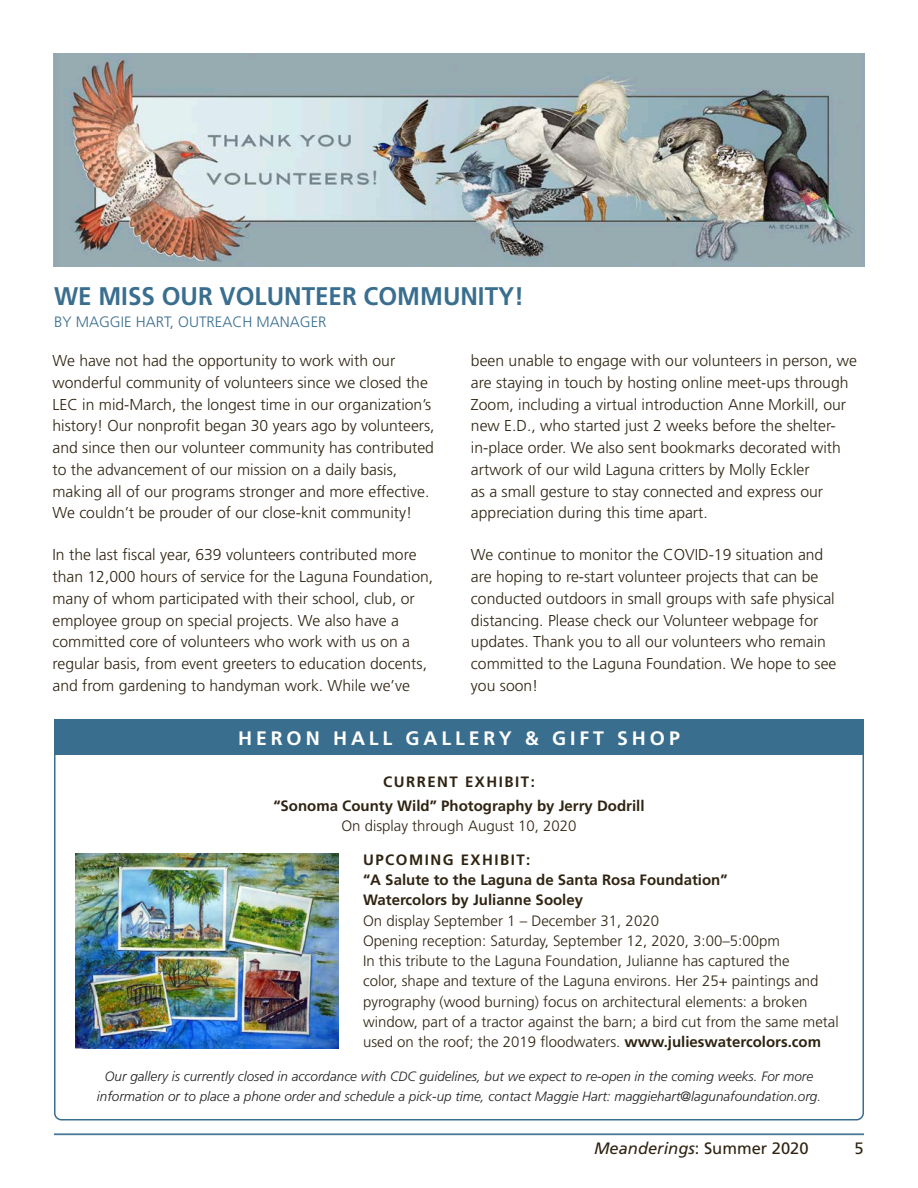
<style>
.page{position:relative;width:918px;height:1188px;background:#fff}
.page>*{position:absolute;margin:0;border:0;box-sizing:border-box;transform-origin:0 0}
.t1{font:700 25.5px "Frutiger LT Std";color:#3a6e8f;scale:.95 1}
.t2{font:700 19.5px "Frutiger LT Std";letter-spacing:.2em;color:#fff}
.t3{font:italic 16.5px "Frutiger LT Std";color:#2f2412}
.t4{font:16.5px "Frutiger LT Std";color:#2f2412}
.t5{font:300 15.75px/21.8px "Frutiger LT Std";color:#2f2412}
.t6{font:300 15px/20.2px "Frutiger LT Std";color:#2f2412}
.t7{font:700 15px "Frutiger LT Std";color:#2f2412}
.t8{font:700 15px "Frutiger LT Std";letter-spacing:.1em;color:#2f2412}
.t9{font:300 15px "Frutiger LT Std";color:#3a6e8f}
.t10{font:italic 300 13.5px/19.5px "Frutiger LT Std";color:#231f20;text-align:center}
.s1{font-weight:700}
.s2{font-style:normal}
</style>
<div class="page">
<img style="left:54px;top:54px;width:810px;height:212px">
<svg style="left:54px;top:755px;width:810px;height:366px"></svg>
<div style="left:54px;top:720px;width:810px;height:35px;background:#3a6e8f"></div>
<img style="left:76px;top:854px;width:263px;height:195px">
<hr style="left:54px;top:1134px;width:810px;height:1px;background:#3a6e8f">
<p class="t1" style="left:54px;top:281px;width:496px">WE MISS OUR VOLUNTEER COMMUNITY!</p>
<p class="t9" style="left:54px;top:314px;width:274px">BY MAGGIE HART, OUTREACH MANAGER</p>
<p class="t5" style="left:52px;top:350px;width:384px">We have not had the opportunity to work with our wonderful community of volunteers since we closed the LEC in mid-March, the longest time in our organization’s history! Our nonprofit began 30 years ago by volunteers, and since then our volunteer community has contributed to the advancement of our mission on a daily basis, making all of our programs stronger and more effective.<br>We couldn’t be prouder of our close-knit community!</p>
<p class="t5" style="left:52px;top:544px;width:382px">In the last fiscal year, 639 volunteers contributed more than 12,000 hours of service for the Laguna Foundation, many of whom participated with their school, club, or employee group on special projects. We also have a committed core of volunteers who work with us on a regular basis, from event greeters to education docents, and from gardening to handyman work. While we’ve</p>
<p class="t5" style="left:471px;top:350px;width:388px">been unable to engage with our volunteers in person, we are staying in touch by hosting online meet-ups through Zoom, including a virtual introduction Anne Morkill, our new E.D., who started just 2 weeks before the shelter&shy;in-place order. We also sent bookmarks decorated with artwork of our wild Laguna critters by Molly Eckler<br>as a small gesture to stay connected and express our appreciation during this time apart.</p>
<p class="t5" style="left:471px;top:544px;width:367px">We continue to monitor the COVID-19 situation and are hoping to re-start volunteer projects that can be conducted outdoors in small groups with safe physical distancing. Please check our Volunteer webpage for updates. Thank you to all our volunteers who remain committed to the Laguna Foundation. We hope to see you soon!</p>
<p class="t2" style="left:238px;top:726px;width:443px">HERON HALL GALLERY &amp; GIFT SHOP</p>
<p class="t8" style="left:383px;top:773px;width:153px">CURRENT EXHIBIT:</p>
<p class="t7" style="left:273px;top:797px;width:373px">“Sonoma County Wild” Photography by Jerry Dodrill</p>
<p class="t6" style="left:341px;top:816px;width:237px">On display through August 10, 2020</p>
<p class="t8" style="left:363px;top:851px;width:169px">UPCOMING EXHIBIT:</p>
<p class="t7" style="left:363px;top:871px;width:366px">“A Salute to the Laguna de Santa Rosa Foundation”</p>
<p class="t7" style="left:363px;top:891px;width:222px">Watercolors by Julianne Sooley</p>
<p class="t6" style="left:363px;top:910px;width:297px">On display September 1 – December 31, 2020</p>
<p class="t6" style="left:363px;top:931px;width:418px">Opening reception: Saturday, September 12, 2020, 3:00–5:00pm</p>
<p class="t6" style="left:363px;top:951px;width:477px">In this tribute to the Laguna Foundation, Julianne has captured the<br>color, shape and texture of the Laguna environs. Her 25+ paintings and pyrography (wood burning) focus on architectural elements: a broken window, part of a tractor against the barn; a bird cut from the same metal used on the roof; the 2019 floodwaters. <span class="s1">www.julieswatercolors.com</span></p>
<p class="t10" style="left:97px;top:1067px;width:726px">Our gallery is currently closed in accordance with CDC guidelines, but we expect to re-open in the coming weeks. For more information or to place a phone order and schedule a pick-up time, contact Maggie Hart: maggiehart@lagunafoundation.org.</p>
<p class="t3" style="left:594px;top:1139px;width:216px">Meanderings<span class="s2">: Summer 2020</span></p>
<p class="t4" style="left:854px;top:1139px;width:11px">5</p>
</div>
